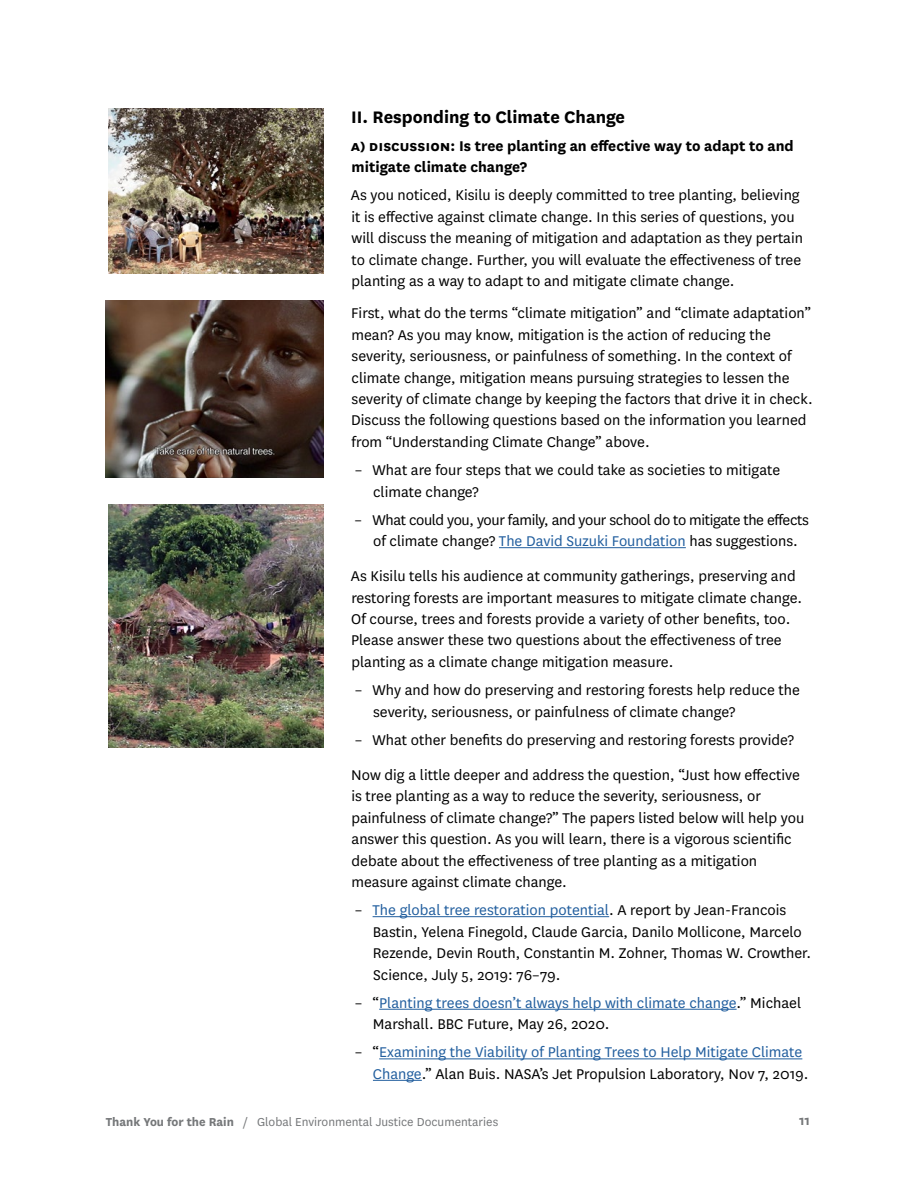
<style>
.page{position:relative;width:918px;height:1188px;background:#fff}
.page>*{position:absolute;margin:0;border:0;box-sizing:border-box;transform-origin:0 0}
.t1{font:700 19.5px "National";color:#000}
.t2{font:16.5px/21.5px "National";color:#000}
.t3{font:16.5px/21.5px "National";color:#215e9e}
.t4{font:16.5px/21.5px "National";letter-spacing:-.02em;color:#000;text-align:center}
.t5{font:700 16.5px/21.5px "National";color:#000}
.t6{font:700 15px "National";color:#757779}
.t7{font:13.5px "National";color:#757779}
.s1{color:#215e9e}
.s2{color:#000}
.s3{font-weight:700}
</style>
<div class="page">
<hr style="left:499px;top:547px;width:187px;height:1px;background:#215e9e">
<hr style="left:373px;top:916px;width:236px;height:1px;background:#215e9e">
<hr style="left:379px;top:1009px;width:358px;height:1px;background:#215e9e">
<hr style="left:379px;top:1058px;width:423px;height:1px;background:#215e9e">
<hr style="left:373px;top:1080px;width:49px;height:1px;background:#215e9e">
<img style="left:106px;top:301px;width:218px;height:176px">
<img style="left:108px;top:108px;width:216px;height:166px">
<img style="left:108px;top:504px;width:216px;height:243px">
<p class="t1" style="left:351px;top:103px;width:275px">II. Responding to Climate Change</p>
<p class="t5" style="left:351px;top:134px;width:445px">a) discussion: Is tree planting an effective way to adapt to and mitigate climate change?</p>
<p class="t2" style="left:351px;top:184px;width:454px">As you noticed, Kisilu is deeply committed to tree planting, believing it is effective against climate change. In this series of questions, you will discuss the meaning of mitigation and adaptation as they pertain to climate change. Further, you will evaluate the effectiveness of tree planting as a way to adapt to and mitigate climate change.</p>
<p class="t2" style="left:351px;top:302px;width:463px">First, what do the terms “climate mitigation” and “climate adaptation” mean? As you may know, mitigation is the action of reducing the severity, seriousness, or painfulness of something. In the context of climate change, mitigation means pursuing strategies to lessen the severity of climate change by keeping the factors that drive it in check.<br>Discuss the following questions based on the information you learned from “Understanding Climate Change” above.</p>
<p class="t2" style="left:373px;top:459px;width:409px;text-indent:-18px">– What are four steps that we could take as societies to mitigate climate change?</p>
<p class="t4" style="left:354px;top:508px;width:456px">– What could you, your family, and your school do to mitigate the effects of climate change? <span class="s1">The David Suzuki Foundation</span> has suggestions.</p>
<p class="t2" style="left:351px;top:565px;width:453px">As Kisilu tells his audience at community gatherings, preserving and restoring forests are important measures to mitigate climate change.<br>Of course, trees and forests provide a variety of other benefits, too.<br>Please answer these two questions about the effectiveness of tree planting as a climate change mitigation measure.</p>
<p class="t2" style="left:373px;top:679px;width:428px;text-indent:-19px">– Why and how do preserving and restoring forests help reduce the severity, seriousness, or painfulness of climate change?</p>
<p class="t2" style="left:351px;top:722px;width:450px;line-height:35px">– What other benefits do preserving and restoring forests provide?<br>Now dig a little deeper and address the question, “Just how effective</p>
<p class="t2" style="left:351px;top:785px;width:455px">is tree planting as a way to reduce the severity, seriousness, or painfulness of climate change?” The papers listed below will help you answer this question. As you will learn, there is a vigorous scientific debate about the effectiveness of tree planting as a mitigation measure against climate change.</p>
<p class="t2" style="left:373px;top:899px;width:440px;text-indent:-18px">– <span class="s1">The global tree restoration potential</span>. A report by Jean-Francois Bastin, Yelena Finegold, Claude Garcia, Danilo Mollicone, Marcelo Rezende, Devin Routh, Constantin M. Zohner, Thomas W. Crowther.<br>Science, July 5, 2019: 76–79.</p>
<p class="t3" style="left:373px;top:991px;width:430px;text-indent:-18px"><span class="s2">– “</span>Planting trees doesn’t always help with climate change<span class="s2">.” Michael<br>Marshall. BBC Future, May 26, 2020.</span></p>
<p class="t3" style="left:373px;top:1041px;width:437px;text-indent:-18px"><span class="s2">– “</span>Examining the Viability of Planting Trees to Help Mitigate Climate<br>Change<span class="s2">.” Alan Buis. NASA’s Jet Propulsion Laboratory, Nov 7, 2019.</span></p>
<p class="t7" style="left:106px;top:1113px;width:394px"><span class="s3">Thank You for the Rain</span> / Global Environmental Justice Documentaries</p>
<p class="t6" style="left:799px;top:1110px;width:12px">11</p>
</div>
